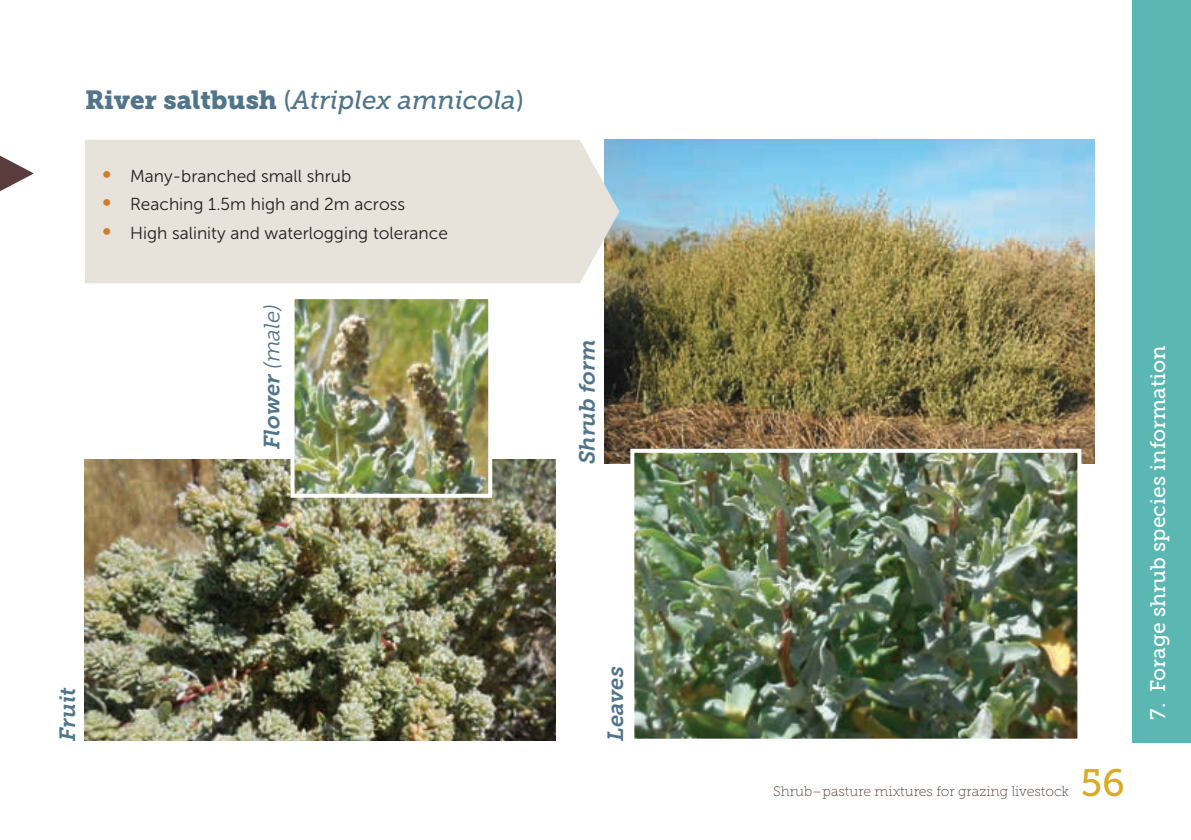
<style>
.page{position:relative;width:1191px;height:840px;background:#fff}
.page>*{position:absolute;margin:0;border:0;box-sizing:border-box;transform-origin:0 0}
.t1{font:38px "Museo Slab 500";color:#d9ab26}
.t2{font:italic 26px "Museo Slab 500";letter-spacing:-.005em;color:#50748a}
.t3{font:italic 22px "Museo Slab 700";letter-spacing:-.005em;color:#50748a}
.t4{font:21px "Museo Slab 500";color:#fff}
.t5{font:17.2px "Museo Sans 300";color:#231f20}
.t6{font:14px "Museo Slab 100";color:#5a3c3c}
.s1{font-family:"Museo Slab 900";font-style:normal}
.s2{font-style:normal}
.s3{font-family:"Museo Sans 100";font-size:26px;color:#cc7e2d}
.s4{font-family:"Museo Slab 300"}
</style>
<div class="page">
<div style="left:1132px;top:0;width:59px;height:742px;background:#5ab7b2"></div>
<img style="left:604px;top:140px;width:490px;height:323px">
<img style="left:85px;top:459px;width:471px;height:281px">
<div style="left:85px;top:140px;width:534px;height:143px;background:#e7e3da"></div>
<img style="left:295px;top:300px;width:192px;height:192px">
<div style="left:290px;top:295px;width:202px;height:202px;border:4px solid #fff"></div>
<img style="left:635px;top:453px;width:441px;height:284px">
<div style="left:630px;top:448px;width:451px;height:294px;border:4px solid #fff"></div>
<svg style="left:0;top:155px;width:34px;height:36px"></svg>
<h2 class="t2" style="left:85px;top:86px;width:440px"><span class="s1">River saltbush</span> <span class="s2">(</span>Atriplex amnicola<span class="s2">)</span></h2>
<p class="t5" style="left:102px;top:166px;width:251px"><span class="s3">•</span> Many-branched small shrub</p>
<p class="t5" style="left:102px;top:195px;width:305px"><span class="s3">•</span> Reaching 1.5m high and 2m across</p>
<p class="t5" style="left:102px;top:223px;width:348px"><span class="s3">•</span> High salinity and waterlogging tolerance</p>
<p class="t3" style="left:260px;top:448px;width:147px;rotate:-90deg">Flower <span class="s4">(male)</span></p>
<p class="t3" style="left:575px;top:463px;width:126px;rotate:-90deg">Shrub form</p>
<p class="t3" style="left:55px;top:740px;width:54px;rotate:-90deg">Fruit</p>
<p class="t3" style="left:603px;top:740px;width:76px;rotate:-90deg">Leaves</p>
<p class="t6" style="left:773px;top:783px;width:297px">Shrub–pasture mixtures for grazing livestock</p>
<h1 class="t1" style="left:1080px;top:761px;width:46px">56</h1>
<p class="t4" style="left:1146px;top:719px;width:376px;rotate:-90deg">7. Forage shrub species information</p>
</div>
